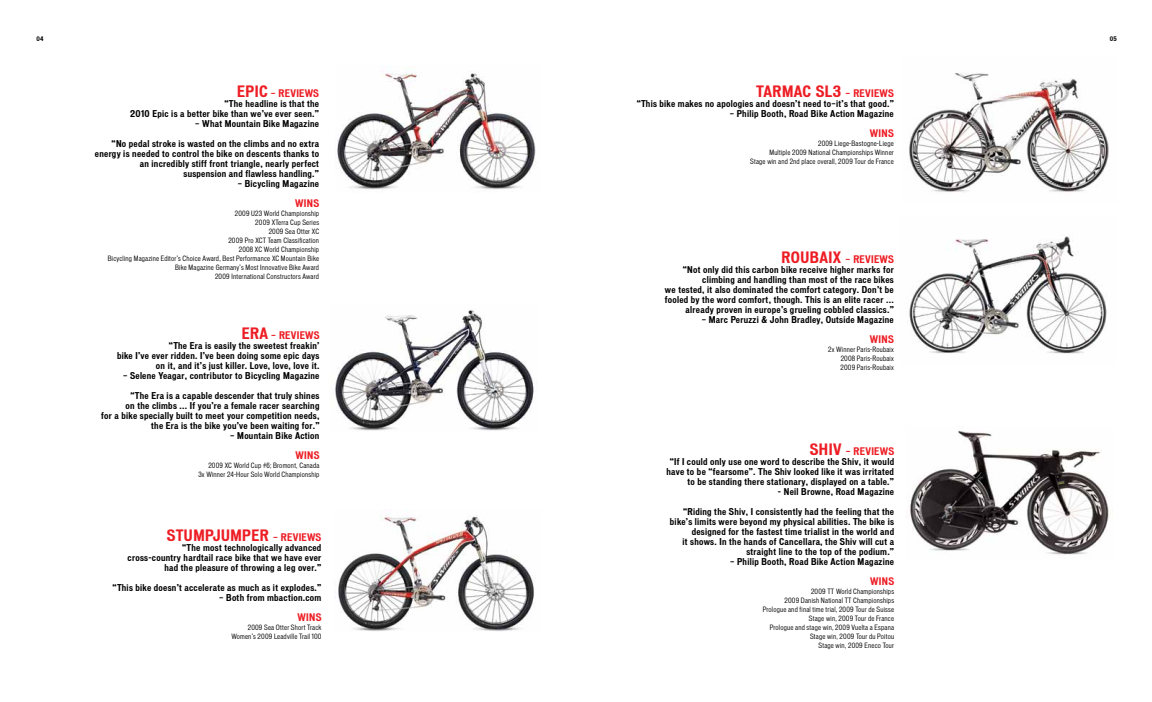
<style>
.page{position:relative;width:1152px;height:702px;background:#fff}
.page>*{position:absolute;margin:0;border:0;box-sizing:border-box;transform-origin:0 0}
.t1{font:700 condensed 15px "Vonnes";letter-spacing:.03em;color:#ed1d24}
.t2{font:700 condensed 10px "Vonnes";letter-spacing:.03em;color:#ed1d24}
.t3{font:700 condensed 9px/10px "Vonnes";letter-spacing:.03em;color:#000;text-align:right}
.t4{font:condensed 7px/9px "Vonnes";letter-spacing:.03em;color:#000;text-align:right}
.t5{font:700 condensed 6px "Vonnes";color:#000}
.s1{font-size:15px}
.s2{font-size:10px}
</style>
<div class="page">
<img style="left:335px;top:310px;width:199px;height:121px">
<img style="left:335px;top:516px;width:199px;height:115px">
<img style="left:337px;top:72px;width:199px;height:118px">
<img style="left:910px;top:430px;width:200px;height:125px">
<img style="left:909px;top:236px;width:198px;height:118px">
<img style="left:909px;top:73px;width:200px;height:119px">
<p class="t5" style="left:37px;top:35px;width:9px">04</p>
<p class="t2" style="left:237px;top:88px;width:83px"><span class="s1">EPIC</span> — REVIEWS</p>
<p class="t3" style="left:130px;top:99px;width:190px">“The headline is that the<br>2010 Epic is a better bike than we’ve ever seen.”</p>
<p class="t3" style="left:195px;top:119px;width:125px">— What Mountain Bike Magazine</p>
<p class="t3" style="left:95px;top:139px;width:226px">“No pedal stroke is wasted on the climbs and no extra energy is needed to control the bike on descents thanks to an incredibly stiff front triangle, nearly perfect suspension and flawless handling.”</p>
<p class="t3" style="left:238px;top:179px;width:83px">— Bicycling Magazine</p>
<p class="t2" style="left:295px;top:198px;width:25px">WINS</p>
<p class="t4" style="left:108px;top:209px;width:213px">2009 U23 World Championship<br>2009 XTerra Cup Series<br>2009 Sea Otter XC<br>2009 Pro XCT Team Classification<br>2008 XC World Championship<br>Bicycling Magazine Editor’s Choice Award, Best Performance XC Mountain Bike Bike Magazine Germany’s Most Innovative Bike Award<br>2009 International Constructors Award</p>
<p class="t2" style="left:242px;top:329px;width:79px"><span class="s1">ERA</span> — REVIEWS</p>
<p class="t3" style="left:117px;top:341px;width:204px">“The Era is easily the sweetest freakin’<br>bike I’ve ever ridden. I’ve been doing some epic days on it, and it’s just killer. Love, love, love it.</p>
<p class="t3" style="left:123px;top:371px;width:198px">— Selene Yeagar, contributor to Bicycling Magazine</p>
<p class="t3" style="left:101px;top:391px;width:220px">“The Era is a capable descender that truly shines<br>on the climbs ... If you’re a female racer searching<br>for a bike specially built to meet your competition needs, the Era is the bike you’ve been waiting for.”</p>
<p class="t3" style="left:230px;top:431px;width:91px">— Mountain Bike Action</p>
<p class="t2" style="left:296px;top:449px;width:25px">WINS</p>
<p class="t4" style="left:198px;top:461px;width:123px">2009 XC World Cup #6; Bromont, Canada<br>3x Winner 24-Hour Solo World Championship</p>
<h1 class="t1" style="left:167px;top:527px;width:156px">STUMPJUMPER <span class="s2">— REVIEWS</span></h1>
<p class="t3" style="left:128px;top:543px;width:195px">“The most technologically advanced cross-country hardtail race bike that we have ever had the pleasure of throwing a leg over.”</p>
<p class="t3" style="left:113px;top:583px;width:210px">“This bike doesn’t accelerate as much as it explodes.”</p>
<p class="t3" style="left:219px;top:593px;width:104px">— Both from mbaction.com</p>
<p class="t2" style="left:298px;top:611px;width:25px">WINS</p>
<p class="t4" style="left:231px;top:623px;width:92px">2009 Sea Otter Short Track<br>Women’s 2009 Leadville Trail 100</p>
<h1 class="t1" style="left:756px;top:82px;width:139px">TARMAC SL3 <span class="s2">— REVIEWS</span></h1>
<p class="t3" style="left:637px;top:98px;width:259px">“This bike makes no apologies and doesn’t need to—it’s that good.”</p>
<p class="t3" style="left:730px;top:108px;width:165px">— Philip Booth, Road Bike Action Magazine</p>
<p class="t2" style="left:870px;top:127px;width:25px">WINS</p>
<p class="t4" style="left:750px;top:138px;width:145px">2009 Liege-Bastogne-Liege<br>Multiple 2009 National Championships Winner<br>Stage win and 2nd place overall, 2009 Tour de France</p>
<p class="t2" style="left:782px;top:253px;width:114px"><span class="s1">ROUBAIX</span> — REVIEWS</p>
<p class="t3" style="left:665px;top:264px;width:230px">“Not only did this carbon bike receive higher marks for climbing and handling than most of the race bikes<br>we tested, it also dominated the comfort category. Don’t be fooled by the word comfort, though. This is an elite racer ... already proven in europe’s grueling cobbled classics.”</p>
<p class="t3" style="left:702px;top:314px;width:193px">— Marc Peruzzi &amp; John Bradley, Outside Magazine</p>
<p class="t2" style="left:870px;top:333px;width:25px">WINS</p>
<p class="t4" style="left:841px;top:345px;width:55px;text-align:justify;text-indent:-12px">2x Winner Paris-Roubaix 2008 Paris-Roubaix 2009 Paris-Roubaix</p>
<p class="t2" style="left:810px;top:445px;width:86px"><span class="s1">SHIV</span> — REVIEWS</p>
<p class="t3" style="left:667px;top:456px;width:229px">“If I could only use one word to describe the Shiv, it would have to be “fearsome”. The Shiv looked like it was irritated to be standing there stationary, displayed on a table.”</p>
<p class="t3" style="left:778px;top:486px;width:118px">- Neil Browne, Road Magazine</p>
<p class="t3" style="left:670px;top:506px;width:226px">“Riding the Shiv, I consistently had the feeling that the bike’s limits were beyond my physical abilities. The bike is designed for the fastest time trialist in the world and<br>it shows. In the hands of Cancellara, the Shiv will cut a straight line to the top of the podium.”</p>
<p class="t3" style="left:730px;top:556px;width:165px">— Philip Booth, Road Bike Action Magazine</p>
<p class="t2" style="left:870px;top:575px;width:25px">WINS</p>
<p class="t4" style="left:763px;top:587px;width:133px">2009 TT World Championships<br>2009 Danish National TT Championships Prologue and final time trial, 2009 Tour de Suisse Stage win, 2009 Tour de France<br>Prologue and stage win, 2009 Vuelta a Espana Stage win, 2009 Tour du Poitou<br>Stage win, 2009 Eneco Tour</p>
<p class="t5" style="left:1110px;top:35px;width:9px">05</p>
</div>
